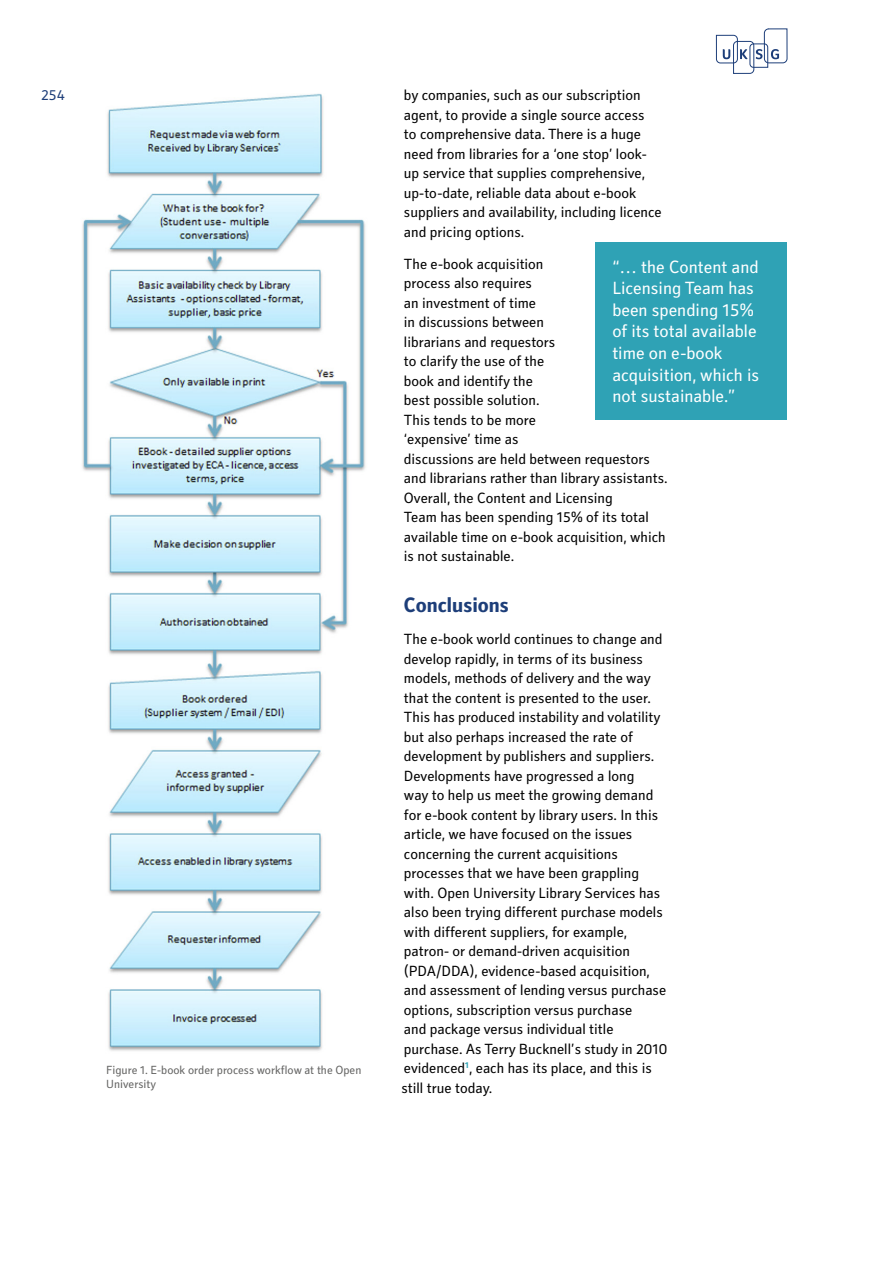
<style>
.page{position:relative;width:893px;height:1263px;background:#fff}
.page>*{position:absolute;margin:0;border:0;box-sizing:border-box;transform-origin:0 0}
.t1{font:700 21px "Secca Std";color:#1d3e79}
.t2{font:18px/21.6px "Secca Std";color:#fff}
.t3{font:15px/19.5px "Secca Std";color:#000}
.t4{font:15px "Secca Std";color:#1d3e79}
.t5{font:12px/14.4px "Secca Std";color:#636362}
</style>
<div class="page">
<svg style="left:716px;top:28px;width:71px;height:46px"></svg>
<img style="left:82px;top:93px;width:284px;height:958px">
<div style="left:595px;top:242px;width:192px;height:178px;background:#2fa2b5"></div>
<p class="t4" style="left:41px;top:87px;width:26px">254</p>
<p class="t3" style="left:404px;top:86px;width:259px">by companies, such as our subscription agent, to provide a single source access<br>to comprehensive data. There is a huge need from libraries for a ‘one stop’ look&shy;up service that supplies comprehensive, up-to-date, reliable data about e-book suppliers and availability, including licence and pricing options.</p>
<p class="t3" style="left:404px;top:255px;width:265px">The e-book acquisition<br>process also requires<br>an investment of time<br>in discussions between<br>librarians and requestors<br>to clarify the use of the<br>book and identify the<br>best possible solution.<br>This tends to be more<br>‘expensive’ time as<br>discussions are held between requestors and librarians rather than library assistants.<br>Overall, the Content and Licensing<br>Team has been spending 15% of its total available time on e-book acquisition, which is not sustainable.</p>
<h1 class="t1" style="left:404px;top:593px;width:106px">Conclusions</h1>
<p class="t3" style="left:401px;top:630px;width:268px">The e-book world continues to change and develop rapidly, in terms of its business models, methods of delivery and the way that the content is presented to the user.<br>This has produced instability and volatility but also perhaps increased the rate of development by publishers and suppliers.<br>Developments have progressed a long<br>way to help us meet the growing demand for e-book content by library users. In this article, we have focused on the issues concerning the current acquisitions processes that we have been grappling with. Open University Library Services has also been trying different purchase models with different suppliers, for example, patron- or demand-driven acquisition (PDA/DDA), evidence-based acquisition, and assessment of lending versus purchase options, subscription versus purchase<br>and package versus individual title purchase. As Terry Bucknell’s study in 2010 evidenced<sup>1</sup>, each has its place, and this is still true today.</p>
<p class="t2" style="left:612px;top:256px;width:148px">“… the Content and<br>Licensing Team has been spending 15% of its total available time on e-book acquisition, which is not sustainable.”</p>
<p class="t5" style="left:106px;top:1063px;width:257px">Figure 1. E-book order process workflow at the Open<br>University</p>
</div>
